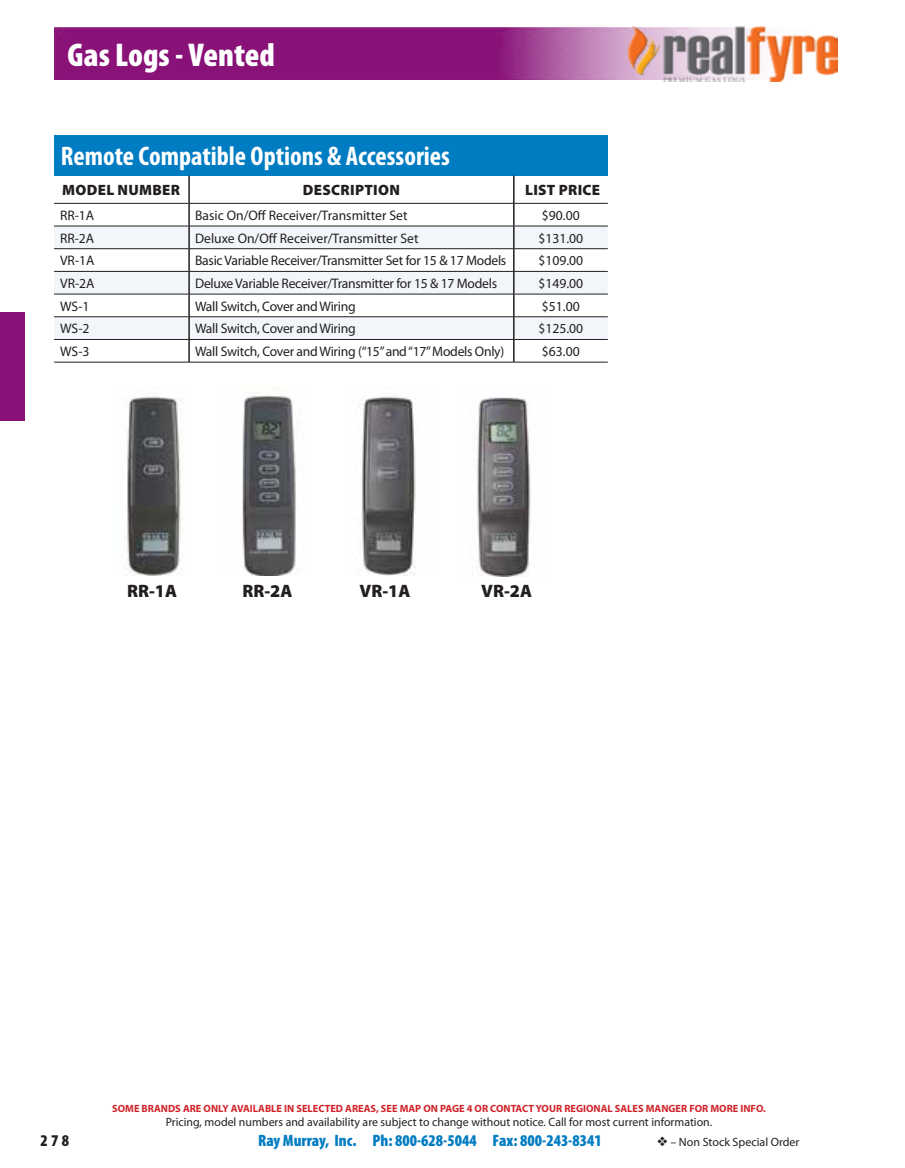
<style>
.page{position:relative;width:905px;height:1168px;background:#fff}
.page>*{position:absolute;margin:0;border:0;box-sizing:border-box;transform-origin:0 0}
.t1{font:900 condensed 33px "Myriad Pro";color:#fff}
.t2{font:700 condensed 27px "Myriad Pro";color:#fff}
.t3{font:900 18px "Myriad Pro";color:#231f20}
.t4{font:900 condensed 16.5px "Myriad Pro";color:#007cc2}
.t5{font:900 condensed 16.5px "Myriad Pro";color:#231f20}
.t6{font:900 15px "Myriad Pro";letter-spacing:.02em;color:#231f20}
.t7{font:13.8px "Myriad Pro";letter-spacing:-.02em;color:#231f20}
.t8{font:13.8px "Myriad Pro";color:#231f20}
.t9{font:12px "Myriad Pro";color:#231f20}
.t10{font:700 10.5px "Myriad Pro";color:#d1232a}
</style>
<div class="page">
<div style="left:54px;top:135px;width:554px;height:41px;background:#007cc2"></div>
<svg style="left:54px;top:203px;width:554px;height:159px"></svg>
<svg style="left:54px;top:226px;width:554px;height:113px;fill:#f2f6fb"></svg>
<hr style="left:188px;top:176px;width:2px;height:27px;background:#231f20">
<hr style="left:188px;top:203px;width:2px;height:23px;background:#231f20">
<hr style="left:188px;top:226px;width:2px;height:22px;background:#231f20">
<hr style="left:188px;top:249px;width:2px;height:22px;background:#231f20">
<hr style="left:188px;top:272px;width:2px;height:22px;background:#231f20">
<hr style="left:188px;top:294px;width:2px;height:23px;background:#231f20">
<hr style="left:188px;top:317px;width:2px;height:22px;background:#231f20">
<hr style="left:188px;top:340px;width:2px;height:22px;background:#231f20">
<svg style="left:513px;top:176px;width:1px;height:186px"></svg>
<hr style="left:54px;top:226px;width:135px;height:1px;background:#231f20">
<hr style="left:189px;top:226px;width:325px;height:1px;background:#231f20">
<hr style="left:514px;top:226px;width:93px;height:1px;background:#231f20">
<hr style="left:54px;top:248px;width:135px;height:1px;background:#231f20">
<hr style="left:189px;top:248px;width:325px;height:1px;background:#231f20">
<hr style="left:514px;top:248px;width:93px;height:1px;background:#231f20">
<hr style="left:54px;top:271px;width:135px;height:1px;background:#231f20">
<hr style="left:189px;top:271px;width:325px;height:1px;background:#231f20">
<hr style="left:514px;top:271px;width:93px;height:1px;background:#231f20">
<hr style="left:54px;top:294px;width:135px;height:1px;background:#231f20">
<hr style="left:189px;top:294px;width:325px;height:1px;background:#231f20">
<hr style="left:514px;top:294px;width:93px;height:1px;background:#231f20">
<hr style="left:54px;top:316px;width:135px;height:1px;background:#231f20">
<hr style="left:189px;top:316px;width:325px;height:1px;background:#231f20">
<hr style="left:514px;top:316px;width:93px;height:1px;background:#231f20">
<hr style="left:54px;top:339px;width:135px;height:1px;background:#231f20">
<hr style="left:189px;top:339px;width:325px;height:1px;background:#231f20">
<hr style="left:514px;top:339px;width:93px;height:1px;background:#231f20">
<hr style="left:54px;top:203px;width:135px;height:1px;background:#231f20">
<hr style="left:189px;top:203px;width:325px;height:1px;background:#231f20">
<hr style="left:514px;top:203px;width:93px;height:1px;background:#231f20">
<hr style="left:54px;top:362px;width:135px;height:1px;background:#231f20">
<hr style="left:189px;top:362px;width:325px;height:1px;background:#231f20">
<hr style="left:514px;top:362px;width:93px;height:1px;background:#231f20">
<img style="left:125px;top:396px;width:57px;height:179px">
<img style="left:358px;top:396px;width:58px;height:179px">
<img style="left:242px;top:389px;width:54px;height:186px">
<img style="left:472px;top:397px;width:59px;height:179px">
<svg style="left:54px;top:27px;width:574px;height:53px;background:#912581"></svg>
<img style="left:628px;top:26px;width:209px;height:56px">
<div style="left:0;top:312px;width:25px;height:109px;background:#881277"></div>
<h1 class="t1" style="left:68px;top:34px;width:209px">Gas Logs - Vented</h1>
<h2 class="t2" style="left:61px;top:140px;width:391px">Remote Compatible Options &amp; Accessories</h2>
<p class="t6" style="left:62px;top:180px;width:119px">MODEL NUMBER</p>
<p class="t6" style="left:303px;top:180px;width:98px">DESCRIPTION</p>
<p class="t6" style="left:525px;top:180px;width:76px">LIST PRICE</p>
<p class="t7" style="left:60px;top:207px;width:36px">RR-1A</p>
<p class="t8" style="left:195px;top:207px;width:214px">Basic On/Off Receiver/Transmitter Set</p>
<p class="t7" style="left:542px;top:207px;width:39px">$90.00</p>
<p class="t7" style="left:60px;top:229px;width:36px">RR-2A</p>
<p class="t8" style="left:195px;top:229px;width:225px">Deluxe On/Off Receiver/Transmitter Set</p>
<p class="t7" style="left:538px;top:229px;width:46px">$131.00</p>
<p class="t7" style="left:60px;top:252px;width:36px">VR-1A</p>
<p class="t7" style="left:195px;top:252px;width:313px">Basic Variable Receiver/Transmitter Set for 15 &amp; 17 Models</p>
<p class="t7" style="left:538px;top:252px;width:46px">$109.00</p>
<p class="t7" style="left:60px;top:275px;width:36px">VR-2A</p>
<p class="t7" style="left:195px;top:275px;width:303px">Deluxe Variable Receiver/Transmitter for 15 &amp; 17 Models</p>
<p class="t7" style="left:538px;top:275px;width:46px">$149.00</p>
<p class="t7" style="left:60px;top:297px;width:31px">WS-1</p>
<p class="t7" style="left:195px;top:297px;width:162px">Wall Switch, Cover and Wiring</p>
<p class="t7" style="left:542px;top:297px;width:39px">$51.00</p>
<p class="t7" style="left:60px;top:320px;width:31px">WS-2</p>
<p class="t7" style="left:195px;top:320px;width:162px">Wall Switch, Cover and Wiring</p>
<p class="t7" style="left:538px;top:320px;width:46px">$125.00</p>
<p class="t7" style="left:60px;top:343px;width:31px">WS-3</p>
<p class="t7" style="left:195px;top:343px;width:311px">Wall Switch, Cover and Wiring (“15” and “17” Models Only)</p>
<p class="t7" style="left:542px;top:343px;width:39px">$63.00</p>
<h3 class="t3" style="left:127px;top:578px;width:51px">RR-1A</h3>
<h3 class="t3" style="left:242px;top:578px;width:51px">RR-2A</h3>
<h3 class="t3" style="left:359px;top:578px;width:52px">VR-1A</h3>
<h3 class="t3" style="left:481px;top:578px;width:52px">VR-2A</h3>
<p class="t10" style="left:112px;top:1102px;width:655px">SOME BRANDS ARE ONLY AVAILABLE IN SELECTED AREAS, SEE MAP ON PAGE 4 OR CONTACT YOUR REGIONAL SALES MANGER FOR MORE INFO.</p>
<p class="t9" style="left:166px;top:1115px;width:547px">Pricing, model numbers and availability are subject to change without notice. Call for most current information.</p>
<p class="t5" style="left:40px;top:1130px;width:30px">278</p>
<p class="t4" style="left:258px;top:1130px;width:345px">Ray Murray, Inc. Ph: 800-628-5044 Fax: 800-243-8341</p>
<p class="t9" style="left:657px;top:1134px;width:144px">❖ – Non Stock Special Order</p>
</div>
